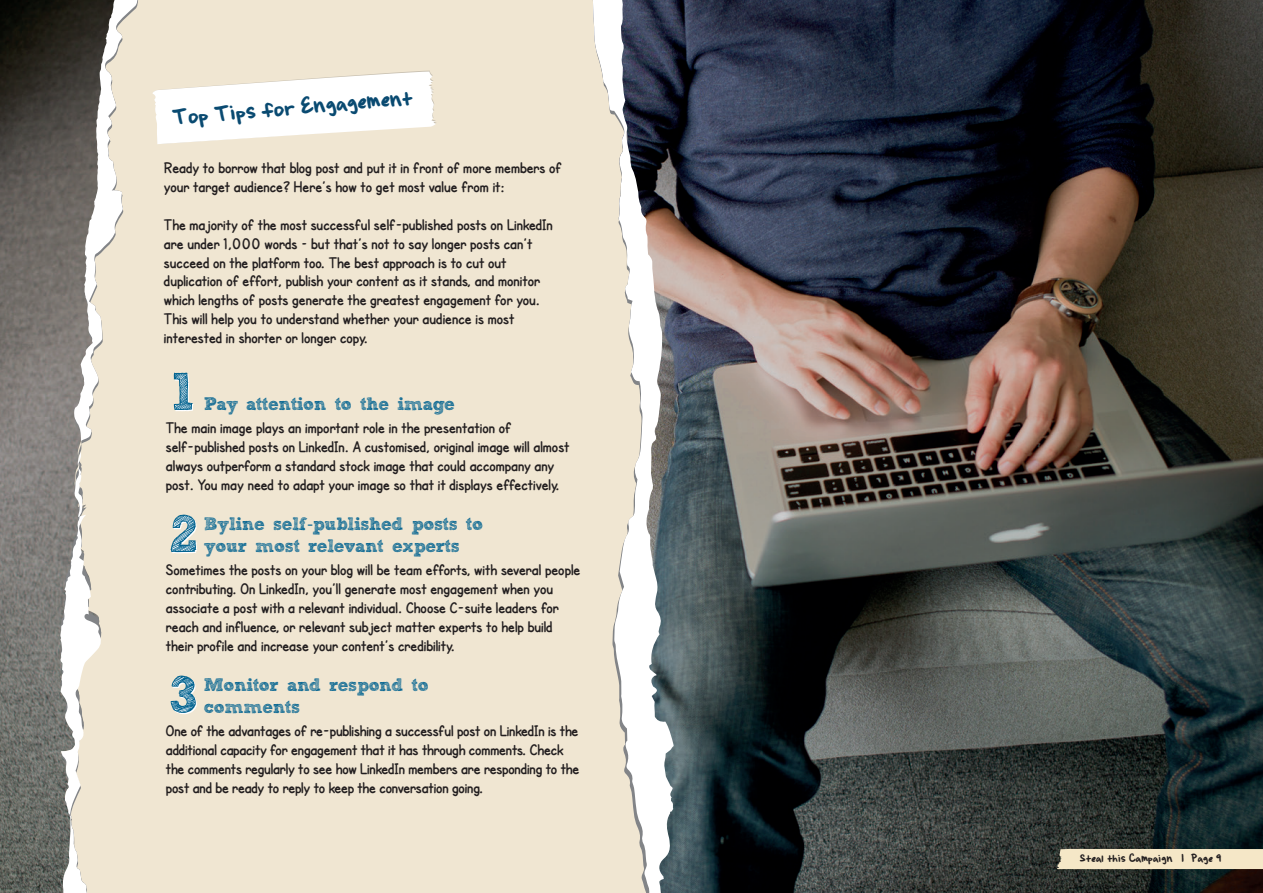
<style>
.page{position:relative;width:1263px;height:893px;background:#fff}
.page>*{position:absolute;margin:0;border:0;box-sizing:border-box;transform-origin:0 0}
.t1{font:24px "Brianne'shand";color:#094a71}
.t2{font:700 18px/21.6px "freeversion Sketch Block";letter-spacing:-.02em;color:#026390}
.t3{font:700 15.75px/18.9px "SF Cartoonist Hand";color:#231f20}
.t4{font:12px "Brianne'shand";color:#231f20}
.s1{font-family:"Myriad Pro";font-weight:400}
</style>
<div class="page">
<img style="left:0;top:0;width:1263px;height:893px">
<svg style="left:58px;top:0;width:16px;height:451px;background:#645f5b"></svg>
<svg style="left:74px;top:0;width:600px;height:893px;background:#e7decd"></svg>
<svg style="left:58px;top:451px;width:44px;height:442px"></svg>
<svg style="left:152px;top:71px;width:284px;height:73px"></svg>
<svg style="left:174px;top:373px;width:20px;height:38px"></svg>
<svg style="left:170px;top:515px;width:27px;height:38px"></svg>
<svg style="left:171px;top:676px;width:26px;height:38px"></svg>
<svg style="left:1057px;top:847px;width:206px;height:22px;background:#ded3b6"></svg>
<h1 class="t1" style="left:171px;top:105px;width:242px;rotate:-5deg">Top Tips for Engagement</h1>
<p class="t3" style="left:164px;top:158px;width:399px">Ready to borrow that blog post and put it in front of more members of your target audience? Here’s how to get most value from it:</p>
<p class="t3" style="left:164px;top:215px;width:390px">The majority of the most successful self-published posts on LinkedIn are under 1,000 words – but that’s not to say longer posts can’t succeed on the platform too. The best approach is to cut out duplication of effort, publish your content as it stands, and monitor which lengths of posts generate the greatest engagement for you.<br>This will help you to understand whether your audience is most interested in shorter or longer copy.</p>
<p class="t2" style="left:204px;top:395px;width:253px">Pay attention to the image</p>
<p class="t3" style="left:166px;top:418px;width:405px">The main image plays an important role in the presentation of self-published posts on LinkedIn. A customised, original image will almost always outperform a standard stock image that could accompany any post. You may need to adapt your image so that it displays effectively.</p>
<p class="t2" style="left:204px;top:515px;width:281px">Byline self<span class="s1">-</span>published posts to your most relevant experts</p>
<p class="t3" style="left:166px;top:560px;width:416px">Sometimes the posts on your blog will be team efforts, with several people contributing. On LinkedIn, you’ll generate most engagement when you associate a post with a relevant individual. Choose C-suite leaders for reach and influence, or relevant subject matter experts to help build their profile and increase your content’s credibility.</p>
<p class="t2" style="left:204px;top:676px;width:226px">Monitor and respond to comments</p>
<p class="t3" style="left:166px;top:721px;width:415px">One of the advantages of re-publishing a successful post on LinkedIn is the additional capacity for engagement that it has through comments. Check the comments regularly to see how LinkedIn members are responding to the post and be ready to reply to keep the conversation going.</p>
<p class="t4" style="left:1080px;top:852px;width:144px">Steal this Campaign I Page 9</p>
</div>
